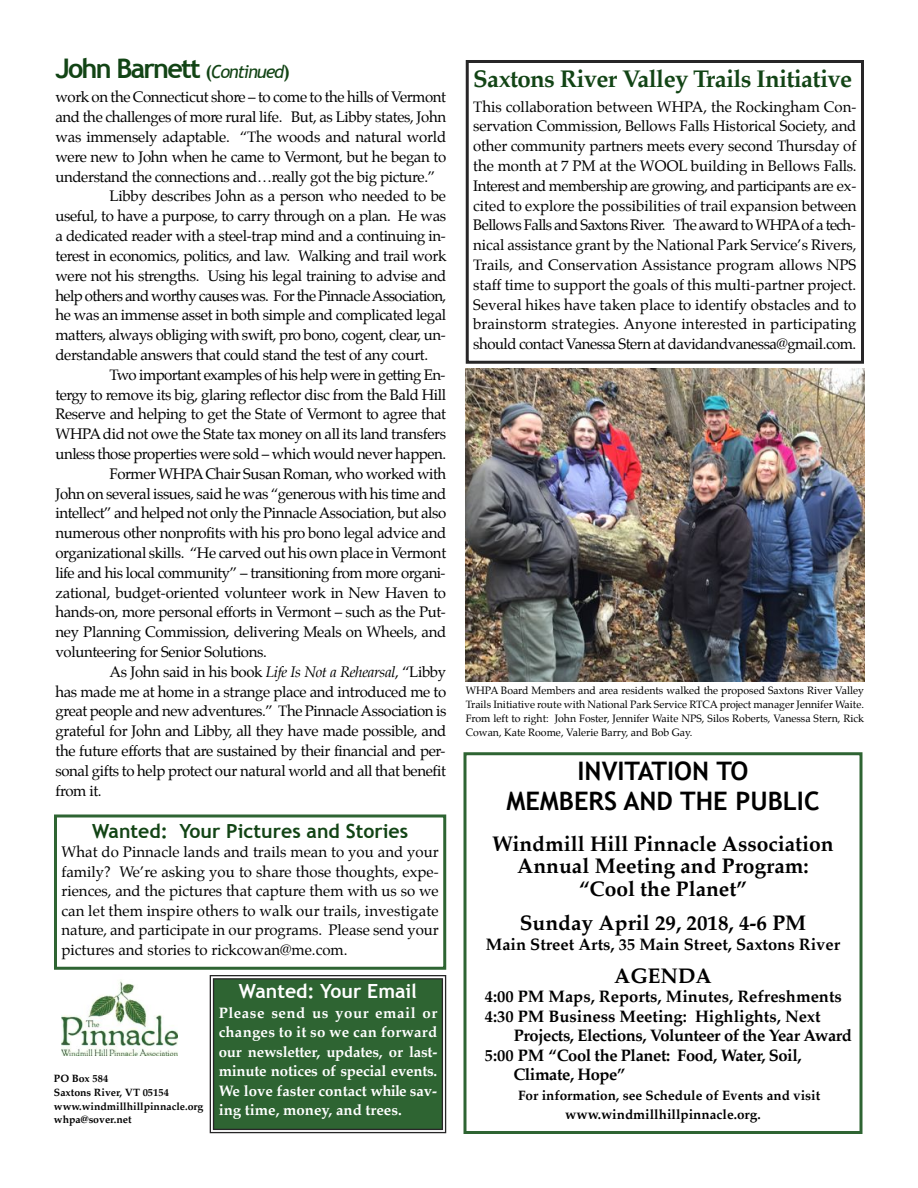
<style>
.page{position:relative;width:918px;height:1188px;background:#fff}
.page>*{position:absolute;margin:0;border:0;box-sizing:border-box;transform-origin:0 0}
.t1{font:700 27px "Trebuchet MS";letter-spacing:-.065em;color:#124415}
.t2{font:700 25.5px/30px "Trebuchet MS";color:#000;text-align:center}
.t3{font:700 24px "Palatino";letter-spacing:-.025em;color:#124415}
.t4{font:700 21px/22.5px "Palatino";color:#000;text-align:center}
.t5{font:700 19.5px "Trebuchet MS";color:#124415}
.t6{font:700 19.5px "Trebuchet MS";color:#fff}
.t7{font:700 16.5px/19.5px "Palatino";color:#000}
.t8{font:700 16.5px "Palatino";letter-spacing:-.025em;color:#000}
.t9{font:15px/19.8px "Palatino";letter-spacing:-.025em;color:#000;text-align:justify}
.t10{font:700 15px/19.5px "Palatino";color:#fff;text-align:justify}
.t11{font:700 13.5px/19.5px "Palatino";color:#000}
.t12{font:10.5px/13.8px "Palatino";color:#000;text-align:justify}
.t13{font:700 10.5px/13.8px "Palatino";color:#000}
.s1{font-size:18px}
.s2{font-weight:400;font-style:italic;font-size:18px}
.s3{font-style:italic}
</style>
<div class="page">
<img style="left:62px;top:980px;width:116px;height:76px">
<svg style="left:210px;top:975px;width:236px;height:158px;background:#356639"></svg>
<div style="left:54px;top:814px;width:392px;height:156px;border:3px solid #2e6432"></div>
<img style="left:466px;top:369px;width:398px;height:312px">
<div style="left:466px;top:60px;width:398px;height:304px;border:3px solid #272627"></div>
<div style="left:463px;top:752px;width:400px;height:382px;border:3px solid #2e6432"></div>
<h1 class="t1" style="left:55px;top:52px;width:236px">John Barnett <span class="s1">(</span><span class="s2">Continued</span><span class="s1">)</span></h1>
<p class="t9" style="left:55px;top:88px;width:392px">work on the Connecticut shore – to come to the hills of Vermont</p>
<p class="t9" style="left:55px;top:108px;width:392px">and the challenges of more rural life. But, as Libby states, John</p>
<p class="t9" style="left:55px;top:128px;width:392px">was immensely adaptable. “The woods and natural world</p>
<p class="t9" style="left:55px;top:148px;width:392px">were new to John when he came to Vermont, but he began to</p>
<p class="t9" style="left:55px;top:168px;width:381px">understand the connections and…really got the big picture.”</p>
<p class="t9" style="left:109px;top:188px;width:338px">Libby describes John as a person who needed to be</p>
<p class="t9" style="left:55px;top:207px;width:392px">useful, to have a purpose, to carry through on a plan. He was</p>
<p class="t9" style="left:55px;top:227px;width:392px">a dedicated reader with a steel-trap mind and a continuing in-</p>
<p class="t9" style="left:55px;top:247px;width:392px">terest in economics, politics, and law. Walking and trail work</p>
<p class="t9" style="left:55px;top:267px;width:392px">were not his strengths. Using his legal training to advise and</p>
<p class="t9" style="left:55px;top:287px;width:392px">help others and worthy causes was. For the Pinnacle Association,</p>
<p class="t9" style="left:55px;top:306px;width:392px">he was an immense asset in both simple and complicated legal</p>
<p class="t9" style="left:55px;top:326px;width:392px">matters, always obliging with swift, pro bono, cogent, clear, un-</p>
<p class="t9" style="left:55px;top:346px;width:374px">derstandable answers that could stand the test of any court.</p>
<p class="t9" style="left:109px;top:366px;width:338px">Two important examples of his help were in getting En-</p>
<p class="t9" style="left:55px;top:386px;width:392px">tergy to remove its big, glaring reflector disc from the Bald Hill</p>
<p class="t9" style="left:55px;top:405px;width:392px">Reserve and helping to get the State of Vermont to agree that</p>
<p class="t9" style="left:55px;top:425px;width:392px">WHPA did not owe the State tax money on all its land transfers</p>
<p class="t9" style="left:55px;top:445px;width:392px">unless those properties were sold – which would never happen.</p>
<p class="t9" style="left:109px;top:465px;width:338px">Former WHPA Chair Susan Roman, who worked with</p>
<p class="t9" style="left:55px;top:485px;width:392px">John on several issues, said he was “generous with his time and</p>
<p class="t9" style="left:55px;top:504px;width:392px">intellect” and helped not only the Pinnacle Association, but also</p>
<p class="t9" style="left:55px;top:524px;width:392px">numerous other nonprofits with his pro bono legal advice and</p>
<p class="t9" style="left:55px;top:544px;width:392px">organizational skills. “He carved out his own place in Vermont</p>
<p class="t9" style="left:55px;top:564px;width:391px">life and his local community” – transitioning from more organi-</p>
<p class="t9" style="left:55px;top:584px;width:392px">zational, budget-oriented volunteer work in New Haven to</p>
<p class="t9" style="left:55px;top:603px;width:392px">hands-on, more personal efforts in Vermont – such as the Put-</p>
<p class="t9" style="left:55px;top:623px;width:392px">ney Planning Commission, delivering Meals on Wheels, and</p>
<p class="t9" style="left:55px;top:643px;width:213px">volunteering for Senior Solutions.</p>
<p class="t9" style="left:109px;top:663px;width:338px">As John said in his book <span class="s3">Life Is Not a Rehearsal</span>, “Libby</p>
<p class="t9" style="left:55px;top:683px;width:392px">has made me at home in a strange place and introduced me to</p>
<p class="t9" style="left:55px;top:702px;width:392px">great people and new adventures.” The Pinnacle Association is</p>
<p class="t9" style="left:55px;top:722px;width:392px">grateful for John and Libby, all they have made possible, and</p>
<p class="t9" style="left:55px;top:742px;width:392px">the future efforts that are sustained by their financial and per-</p>
<p class="t9" style="left:55px;top:762px;width:392px">sonal gifts to help protect our natural world and all that benefit</p>
<p class="t9" style="left:55px;top:782px;width:48px">from it.</p>
<h3 class="t5" style="left:92px;top:820px;width:318px">Wanted: Your Pictures and Stories</h3>
<p class="t9" style="left:61px;top:844px;width:379px">What do Pinnacle lands and trails mean to you and your family? We’re asking you to share those thoughts, expe&shy;riences, and the pictures that capture them with us so we can let them inspire others to walk our trails, investigate nature, and participate in our programs. Please send your pictures and stories to rickcowan@me.com.</p>
<p class="t13" style="left:54px;top:1072px;width:151px">PO Box 584<br>Saxtons River, VT 05154 www.windmillhillpinnacle.org whpa@sover.net</p>
<h3 class="t6" style="left:239px;top:980px;width:180px">Wanted: Your Email</h3>
<p class="t10" style="left:219px;top:1004px;width:220px">Please send us your email or changes to it so we can forward our newsletter, updates, or last&shy;minute notices of special events.<br>We love faster contact while sav&shy;ing time, money, and trees.</p>
<h3 class="t3" style="left:473px;top:67px;width:380px">Saxtons River Valley Trails Initiative</h3>
<p class="t9" style="left:473px;top:98px;width:385px">This collaboration between WHPA, the Rockingham Con&shy;servation Commission, Bellows Falls Historical Society, and other community partners meets every second Thursday of the month at 7 PM at the WOOL building in Bellows Falls.<br>Interest and membership are growing, and participants are ex&shy;cited to explore the possibilities of trail expansion between Bellows Falls and Saxtons River. The award to WHPA of a tech&shy;nical assistance grant by the National Park Service’s Rivers, Trails, and Conservation Assistance program allows NPS staff time to support the goals of this multi-partner project.<br>Several hikes have taken place to identify obstacles and to brainstorm strategies. Anyone interested in participating should contact Vanessa Stern at davidandvanessa@gmail.com.</p>
<p class="t12" style="left:466px;top:684px;width:400px">WHPA Board Members and area residents walked the proposed Saxtons River Valley Trails Initiative route with National Park Service RTCA project manager Jennifer Waite.<br>From left to right: John Foster, Jennifer Waite NPS, Silos Roberts, Vanessa Stern, Rick Cowan, Kate Roome, Valerie Barry, and Bob Gay.</p>
<h2 class="t2" style="left:506px;top:756px;width:315px">INVITATION TO<br>MEMBERS AND THE PUBLIC</h2>
<h3 class="t4" style="left:492px;top:834px;width:343px">Windmill Hill Pinnacle Association<br>Annual Meeting and Program: “Cool the Planet”</h3>
<h3 class="t4" style="left:520px;top:913px;width:288px">Sunday April 29, 2018, 4-6 PM</h3>
<p class="t7" style="left:486px;top:935px;width:356px">Main Street Arts, 35 Main Street, Saxtons River</p>
<h3 class="t4" style="left:614px;top:966px;width:99px">AGENDA</h3>
<p class="t7" style="left:485px;top:988px;width:358px">4:00 PM Maps, Reports, Minutes, Refreshments<br>4:30 PM Business Meeting: Highlights, Next</p>
<p class="t8" style="left:514px;top:1027px;width:340px">Projects, Elections, Volunteer of the Year Award</p>
<p class="t8" style="left:485px;top:1047px;width:318px">5:00 PM “Cool the Planet: Food, Water, Soil,</p>
<p class="t8" style="left:513px;top:1066px;width:113px">Climate, Hope”</p>
<p class="t11" style="left:565px;top:1086px;width:257px;text-indent:-47px">For information, see Schedule of Events and visit www.windmillhillpinnacle.org.</p>
</div>
